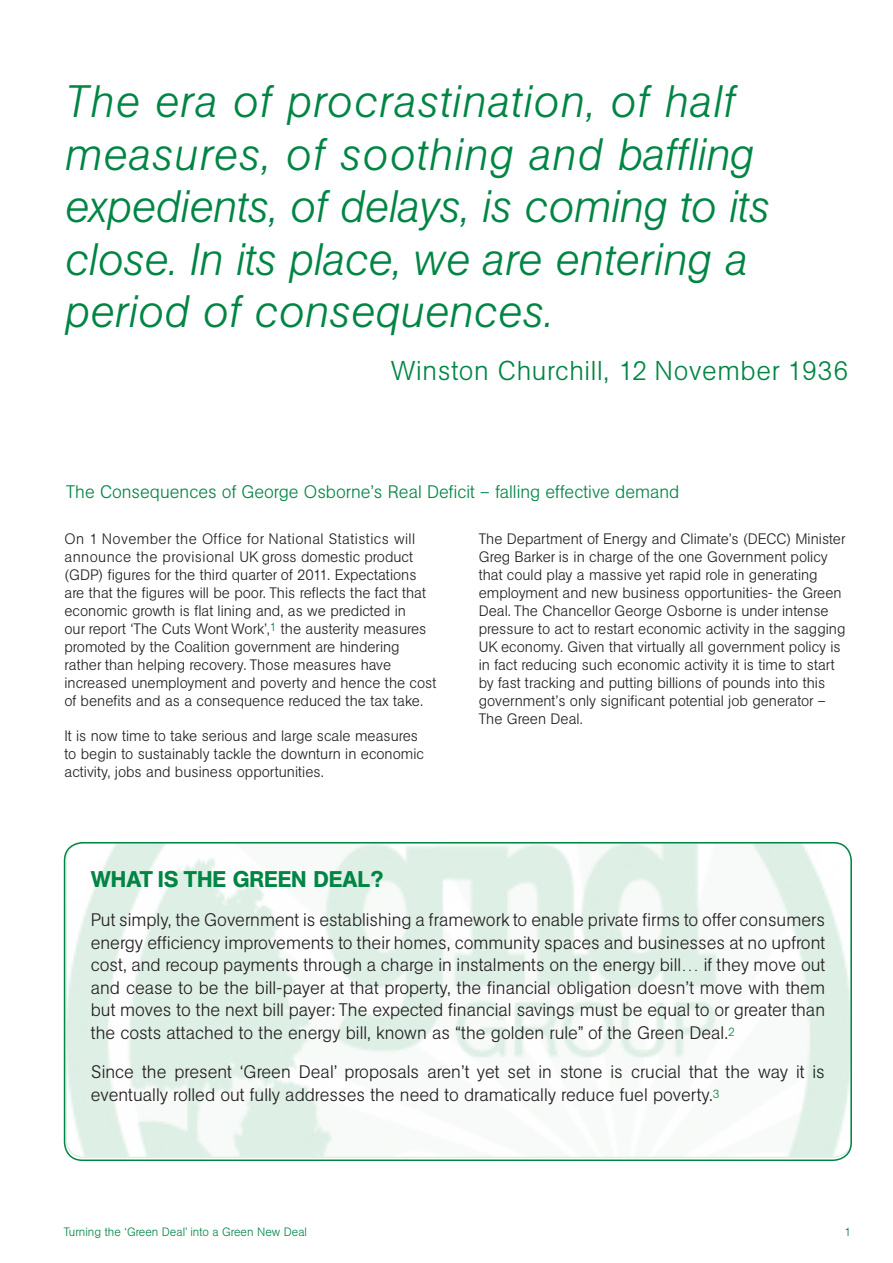
<style>
.page{position:relative;width:893px;height:1263px;background:#fff}
.page>*{position:absolute;margin:0;border:0;box-sizing:border-box;transform-origin:0 0}
.t1{font:italic 300 45px/52.5px "AG Book BQ";color:#008544}
.t2{font:300 27px "AG Book BQ";letter-spacing:.025em;color:#008544}
.t3{font:500 22.5px "AG Book BQ";color:#008544}
.t4{font:300 18px/22.5px "AG Book BQ";color:#231f20;text-align:justify}
.Cross_head_1{font:300 18px "AG Book BQ";color:#008544}
.Normal__Web{font:300 15px/18px "AG Book BQ";color:#231f20}
.Chapter_header{font:300 12px "AG Book BQ";color:#008544}
</style>
<div class="page">
<img style="left:66px;top:843px;width:785px;height:314px">
<div style="left:64px;top:842px;width:788px;height:319px;border:2px solid #008544;border-radius:18px"></div>
<p class="t1" style="left:64px;top:76px;width:707px">The era of procrastination, of half measures, of soothing and baffling expedients, of delays, is coming to its close. In its place, we are entering a period of consequences.</p>
<p class="t2" style="left:391px;top:354px;width:459px">Winston Churchill, 12 November 1936</p>
<p class="Cross_head_1" style="left:66px;top:481px;width:615px">The Consequences of George Osborne’s Real Deficit – falling effective demand</p>
<p class="Normal__Web" style="left:65px;top:529px;width:373px">On 1 November the Office for National Statistics will announce the provisional UK gross domestic product (GDP) figures for the third quarter of 2011. Expectations are that the figures will be poor. This reflects the fact that economic growth is flat lining and, as we predicted in<br>our report ‘The Cuts Wont Work’,<sup>1</sup> the austerity measures promoted by the Coalition government are hindering rather than helping recovery. Those measures have increased unemployment and poverty and hence the cost of benefits and as a consequence reduced the tax take.</p>
<p class="Normal__Web" style="left:65px;top:726px;width:361px">It is now time to take serious and large scale measures to begin to sustainably tackle the downturn in economic activity, jobs and business opportunities.</p>
<p class="Normal__Web" style="left:479px;top:529px;width:368px">The Department of Energy and Climate’s (DECC) Minister Greg Barker is in charge of the one Government policy that could play a massive yet rapid role in generating employment and new business opportunities- the Green Deal. The Chancellor George Osborne is under intense pressure to act to restart economic activity in the sagging UK economy. Given that virtually all government policy is in fact reducing such economic activity it is time to start by fast tracking and putting billions of pounds into this government’s only significant potential job generator – The Green Deal.</p>
<p class="t3" style="left:91px;top:865px;width:294px">WHAT IS THE GREEN DEAL?</p>
<p class="t4" style="left:91px;top:909px;width:736px">Put simply, the Government is establishing a framework to enable private firms to offer consumers energy efficiency improvements to their homes, community spaces and businesses at no upfront cost, and recoup payments through a charge in instalments on the energy bill… if they move out and cease to be the bill-payer at that property, the financial obligation doesn’t move with them but moves to the next bill payer: The expected financial savings must be equal to or greater than the costs attached to the energy bill, known as “the golden rule” of the Green Deal.<sup>2</sup></p>
<p class="t4" style="left:91px;top:1061px;width:736px">Since the present ‘Green Deal’ proposals aren’t yet set in stone is crucial that the way it is eventually rolled out fully addresses the need to dramatically reduce fuel poverty.<sup>3</sup></p>
<p class="Chapter_header" style="left:64px;top:1224px;width:245px">Turning the ‘Green Deal’ into a Green New Deal</p>
<p class="Chapter_header" style="left:845px;top:1224px;width:8px">1</p>
</div>
